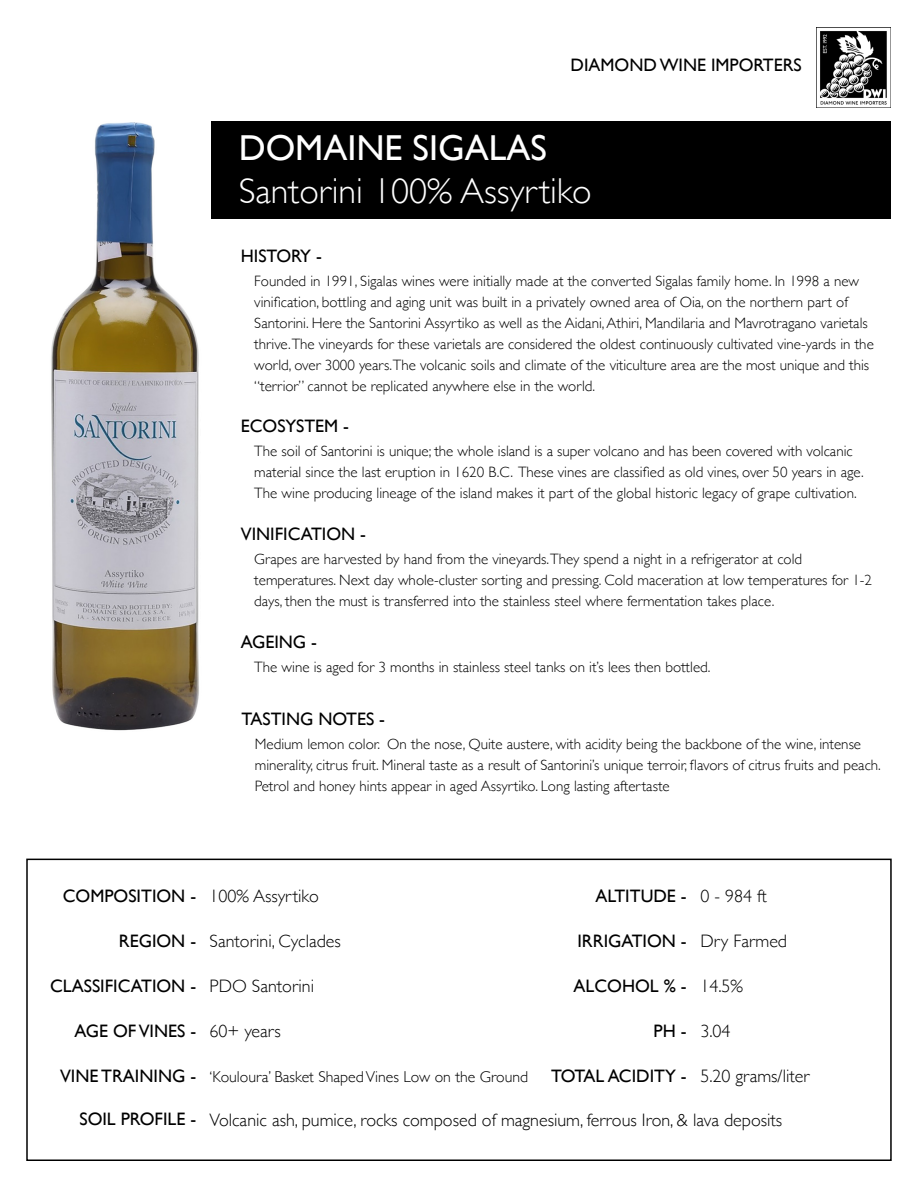
<style>
.page{position:relative;width:918px;height:1188px;background:#fff}
.page>*{position:absolute;margin:0;border:0;box-sizing:border-box;transform-origin:0 0}
.t1{font:300 36px "Gill Sans";color:#fff}
.t2{font:36px "Gill Sans";color:#fff}
.t3{font:18px "Gill Sans";color:#000}
.t4{font:300 18px "Gill Sans";color:#000}
.t5{font:300 15.75px "Gill Sans";color:#000}
.t6{font:300 15px/21px "Gill Sans";color:#000}
</style>
<div class="page">
<img style="left:51px;top:122px;width:148px;height:609px">
<div style="left:26px;top:859px;width:866px;height:302px;border:2px solid #000"></div>
<div style="left:212px;top:122px;width:679px;height:97px;background:#000"></div>
<img style="left:817px;top:27px;width:74px;height:81px">
<p class="t3" style="left:571px;top:55px;width:233px">DIAMOND WINE IMPORTERS</p>
<p class="t2" style="left:239px;top:127px;width:310px">DOMAINE SIGALAS</p>
<p class="t1" style="left:239px;top:163px;width:354px">Santorini 100% Assyrtiko</p>
<p class="t3" style="left:241px;top:246px;width:83px">HISTORY -</p>
<p class="t6" style="left:254px;top:270px;width:621px">Founded in 1991, Sigalas wines were initially made at the converted Sigalas family home. In 1998 a new vinification, bottling and aging unit was built in a privately owned area of Oia, on the northern part of Santorini. Here the Santorini Assyrtiko as well as the Aidani, Athiri, Mandilaria and Mavrotragano varietals thrive.The vineyards for these varietals are considered the oldest continuously cultivated vine-yards in the world, over 3000 years.The volcanic soils and climate of the viticulture area are the most unique and this “terrior” cannot be replicated anywhere else in the world.</p>
<p class="t3" style="left:241px;top:415px;width:110px">ECOSYSTEM -</p>
<p class="t6" style="left:254px;top:440px;width:611px">The soil of Santorini is unique; the whole island is a super volcano and has been covered with volcanic material since the last eruption in 1620 B.C. These vines are classified as old vines, over 50 years in age.<br>The wine producing lineage of the island makes it part of the global historic legacy of grape cultivation.</p>
<p class="t3" style="left:241px;top:523px;width:127px">VINIFICATION -</p>
<p class="t6" style="left:254px;top:548px;width:619px">Grapes are harvested by hand from the vineyards.They spend a night in a refrigerator at cold temperatures. Next day whole-cluster sorting and pressing. Cold maceration at low temperatures for 1-2 days, then the must is transferred into the stainless steel where fermentation takes place.</p>
<p class="t3" style="left:241px;top:631px;width:78px">AGEING -</p>
<p class="t6" style="left:254px;top:656px;width:458px">The wine is aged for 3 months in stainless steel tanks on it’s lees then bottled.</p>
<p class="t3" style="left:241px;top:708px;width:145px">TASTING NOTES -</p>
<p class="t6" style="left:255px;top:733px;width:628px">Medium lemon color. On the nose, Quite austere, with acidity being the backbone of the wine, intense minerality, citrus fruit. Mineral taste as a result of Santorini’s unique terroir, flavors of citrus fruits and peach.<br>Petrol and honey hints appear in aged Assyrtiko. Long lasting aftertaste</p>
<p class="t3" style="left:63px;top:885px;width:135px">COMPOSITION -</p>
<p class="t3" style="left:119px;top:930px;width:79px">REGION -</p>
<p class="t3" style="left:50px;top:975px;width:147px">CLASSIFICATION -</p>
<p class="t3" style="left:75px;top:1020px;width:123px">AGE OF VINES -</p>
<p class="t3" style="left:60px;top:1065px;width:138px">VINE TRAINING -</p>
<p class="t3" style="left:79px;top:1109px;width:118px">SOIL PROFILE -</p>
<p class="t4" style="left:210px;top:882px;width:111px">100% Assyrtiko</p>
<p class="t4" style="left:210px;top:927px;width:133px">Santorini, Cyclades</p>
<p class="t4" style="left:210px;top:972px;width:106px">PDO Santorini</p>
<p class="t4" style="left:210px;top:1017px;width:73px">60+ years</p>
<p class="t5" style="left:210px;top:1065px;width:320px">‘Kouloura’ Basket Shaped Vines Low on the Ground</p>
<p class="t3" style="left:595px;top:885px;width:93px">ALTITUDE -</p>
<p class="t3" style="left:577px;top:930px;width:111px">IRRIGATION -</p>
<p class="t3" style="left:574px;top:975px;width:115px">ALCOHOL % -</p>
<p class="t3" style="left:654px;top:1020px;width:35px">PH -</p>
<p class="t3" style="left:551px;top:1065px;width:137px">TOTAL ACIDITY -</p>
<p class="t4" style="left:700px;top:882px;width:68px">0 - 984 ft</p>
<p class="t4" style="left:700px;top:927px;width:88px">Dry Farmed</p>
<p class="t4" style="left:700px;top:972px;width:44px">14.5%</p>
<p class="t4" style="left:700px;top:1017px;width:32px">3.04</p>
<p class="t4" style="left:700px;top:1062px;width:111px">5.20 grams/liter</p>
<p class="t4" style="left:210px;top:1106px;width:574px">Volcanic ash, pumice, rocks composed of magnesium, ferrous Iron, &amp; lava deposits</p>
</div>
